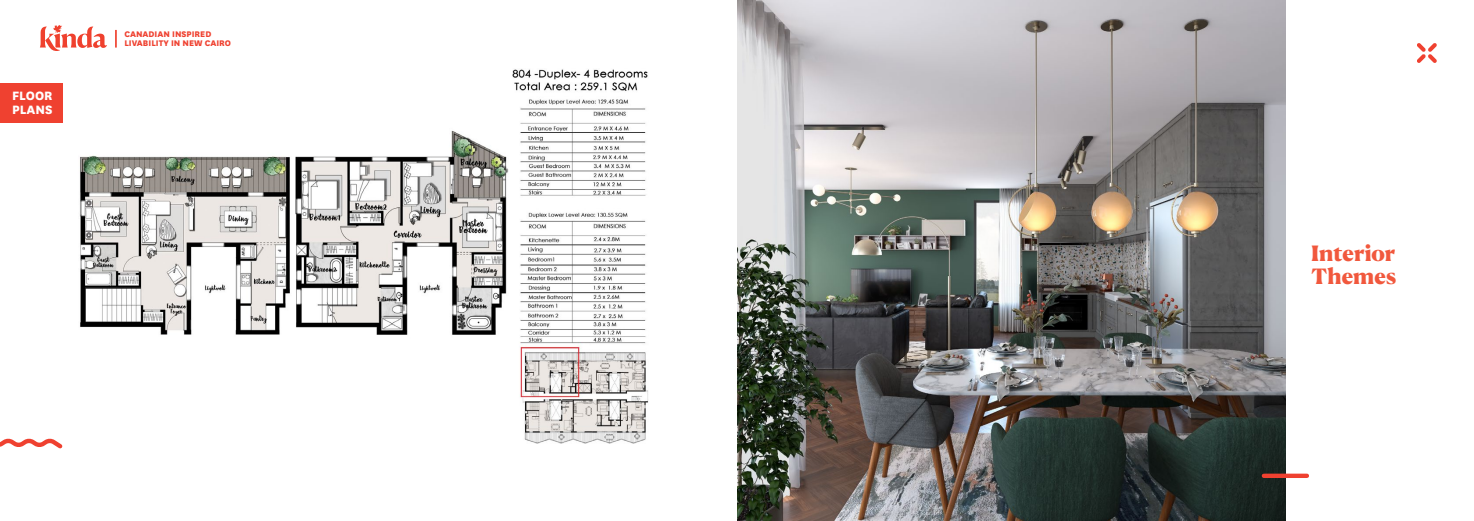
<style>
.page{position:relative;width:1474px;height:521px;background:#fff}
.page>*{position:absolute;margin:0;border:0;box-sizing:border-box;transform-origin:0 0}
.t1{font:900 21.09px/23.2px "Canela Text";color:#f1583d}
.t2{font:800 14.17px/14px "National";color:#fff}
.t3{font:800 9.54px/8.8px "National";color:#ef4130}
</style>
<div class="page">
<div style="left:0;top:83px;width:62px;height:40px;background:#ef4130"></div>
<svg style="left:40px;top:25px;width:67px;height:26px"></svg>
<svg style="left:115px;top:30px;width:2px;height:18px"></svg>
<svg style="left:0;top:438px;width:63px;height:11px"></svg>
<img style="left:80px;top:69px;width:569px;height:375px">
<img style="left:737px;top:0;width:548px;height:521px">
<svg style="left:1417px;top:43px;width:19px;height:20px"></svg>
<hr style="left:1263px;top:474px;width:43px;height:4px;background:#ef4130">
<h2 class="t2" style="left:12px;top:88px;width:42px">FLOOR<br>PLANS</h2>
<p class="t3" style="left:124px;top:29px;width:108px">CANADIAN INSPIRED<br>LIVABILITY IN NEW CAIRO</p>
<h1 class="t1" style="left:1310px;top:242px;width:87px">Interior<br>Themes</h1>
</div>
